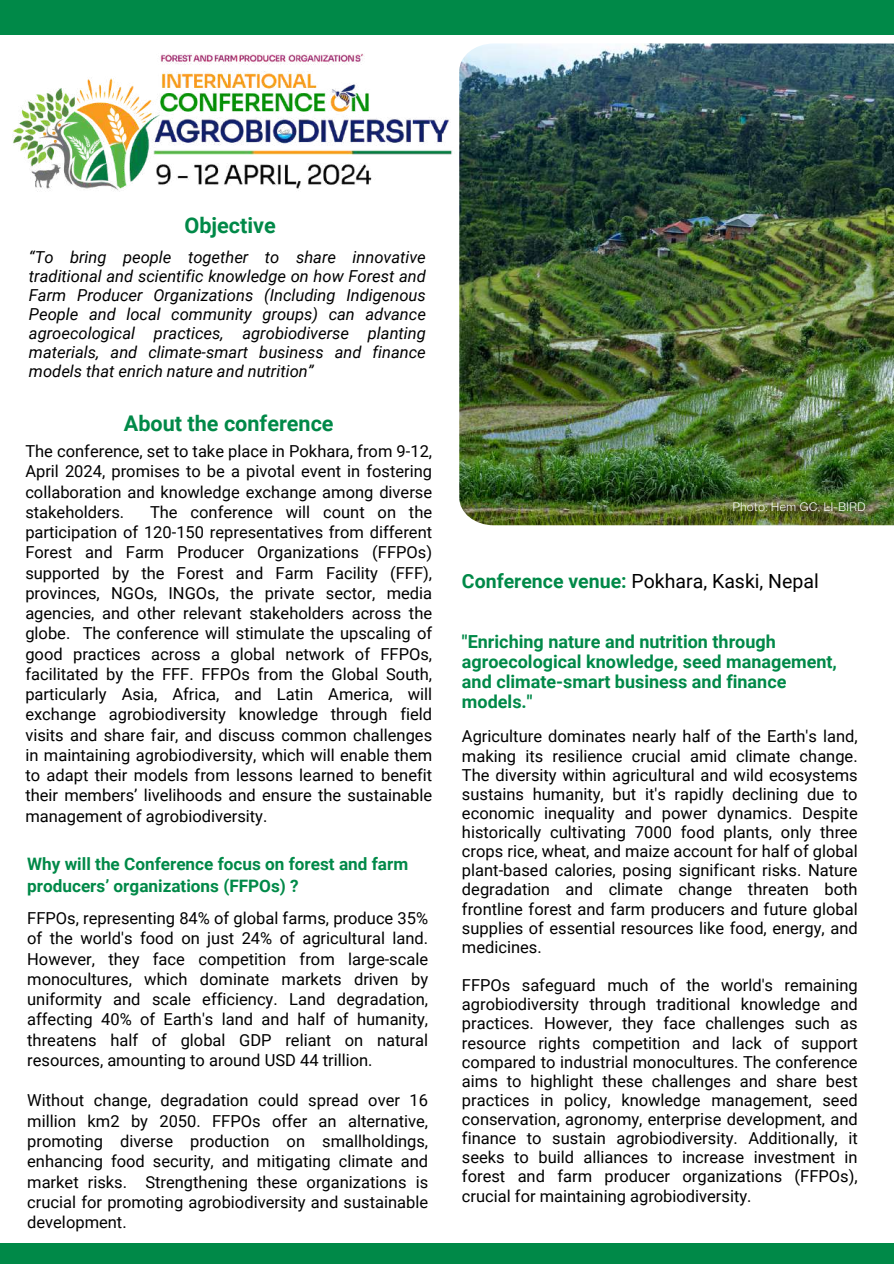
<style>
.page{position:relative;width:894px;height:1264px;background:#fff}
.page>*{position:absolute;margin:0;border:0;box-sizing:border-box;transform-origin:0 0}
.t1{font:700 21.6px "Roboto";color:#008948}
.t2{font:19.5px "Roboto";color:#000}
.t3{font:700 18px/20.2px "Roboto";color:#008948}
.t4{font:700 17.1px/21.3px "Roboto";color:#008948}
.t5{font:16.5px/20.2px "Roboto";color:#000;text-align:justify}
.t6{font:italic 16.5px/19.2px "Roboto";color:#000;text-align:justify}
.t7{font:12px "Neue Montreal";letter-spacing:.05em;color:#fbfefb}
.s1{font-weight:700;color:#008948}
</style>
<div class="page">
<div style="left:0;top:1243px;width:893px;height:20px;background:#008948"></div>
<img style="left:459px;top:43px;width:434px;height:482px">
<div style="left:0;top:0;width:893px;height:35px;background:#008948"></div>
<img style="left:13px;top:53px;width:439px;height:139px">
<h1 class="t1" style="left:184px;top:213px;width:93px">Objective</h1>
<p class="t6" style="left:29px;top:247px;width:398px">“To bring people together to share innovative traditional and scientific knowledge on how Forest and Farm Producer Organizations (Including Indigenous People and local community groups) can advance agroecological practices, agrobiodiverse planting materials, and climate-smart business and finance models that enrich nature and nutrition”</p>
<h1 class="t1" style="left:124px;top:410px;width:211px">About the conference</h1>
<p class="t5" style="left:25px;top:441px;width:408px">The conference, set to take place in Pokhara, from 9-12, April 2024, promises to be a pivotal event in fostering collaboration and knowledge exchange among diverse stakeholders.</p>
<p class="t5" style="left:25px;top:502px;width:408px;text-indent:125px">The conference will count on the participation of 120-150 representatives from different Forest and Farm Producer Organizations (FFPOs) supported by the Forest and Farm Facility (FFF), provinces, NGOs, INGOs, the private sector, media agencies, and other relevant stakeholders across the globe. The conference will stimulate the upscaling of good practices across a global network of FFPOs, facilitated by the FFF. FFPOs from the Global South, particularly Asia, Africa, and Latin America, will exchange agrobiodiversity knowledge through field visits and share fair, and discuss common challenges in maintaining agrobiodiversity, which will enable them to adapt their models from lessons learned to benefit their members’ livelihoods and ensure the sustainable management of agrobiodiversity.</p>
<p class="t4" style="left:27px;top:853px;width:382px">Why will the Conference focus on forest and farm producers’ organizations (FFPOs) ?</p>
<p class="t5" style="left:27px;top:908px;width:402px">FFPOs, representing 84% of global farms, produce 35% of the world's food on just 24% of agricultural land.<br>However, they face competition from large-scale monocultures, which dominate markets driven by uniformity and scale efficiency. Land degradation, affecting 40% of Earth's land and half of humanity, threatens half of global GDP reliant on natural resources, amounting to around USD 44 trillion.</p>
<p class="t5" style="left:27px;top:1090px;width:402px">Without change, degradation could spread over 16 million km2 by 2050. FFPOs offer an alternative, promoting diverse production on smallholdings, enhancing food security, and mitigating climate and market risks. Strengthening these organizations is crucial for promoting agrobiodiversity and sustainable development.</p>
<p class="t7" style="left:732px;top:499px;width:134px">Photo: Hem GC, LI-BIRD</p>
<p class="t2" style="left:462px;top:570px;width:358px"><span class="s1">Conference venue:</span> Pokhara, Kaski, Nepal</p>
<p class="t3" style="left:462px;top:631px;width:376px">"Enriching nature and nutrition through agroecological knowledge, seed management, and climate-smart business and finance models."</p>
<p class="t5" style="left:462px;top:727px;width:397px;line-height:19.2px">Agriculture dominates nearly half of the Earth's land, making its resilience crucial amid climate change.<br>The diversity within agricultural and wild ecosystems sustains humanity, but it's rapidly declining due to economic inequality and power dynamics. Despite historically cultivating 7000 food plants, only three crops rice, wheat, and maize account for half of global plant-based calories, posing significant risks. Nature degradation and climate change threaten both frontline forest and farm producers and future global supplies of essential resources like food, energy, and medicines.</p>
<p class="t5" style="left:462px;top:975px;width:397px;line-height:19.2px">FFPOs safeguard much of the world's remaining agrobiodiversity through traditional knowledge and practices. However, they face challenges such as resource rights competition and lack of support compared to industrial monocultures. The conference aims to highlight these challenges and share best practices in policy, knowledge management, seed conservation, agronomy, enterprise development, and finance to sustain agrobiodiversity. Additionally, it seeks to build alliances to increase investment in forest and farm producer organizations (FFPOs), crucial for maintaining agrobiodiversity.</p>
</div>
